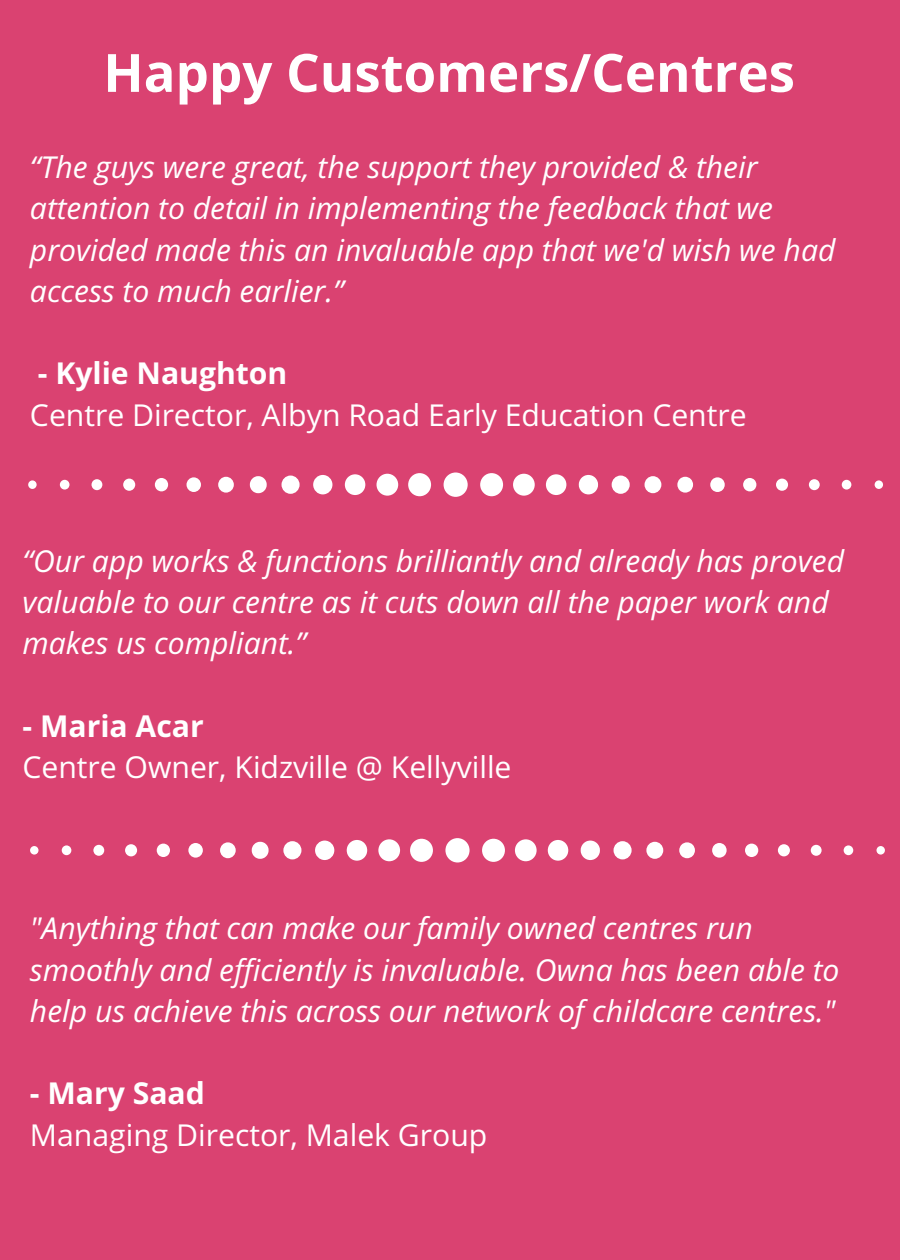
<style>
.page{position:relative;width:900px;height:1260px;background:#da4271}
.page>*{position:absolute;margin:0;border:0;box-sizing:border-box;transform-origin:0 0}
.t1{font:700 52.75px "Open Sans";color:#fff}
.t2{font:italic 30.25px/41.2px "Open Sans";color:#fff}
.t3{font:30.25px "Open Sans";color:#fff}
.t4{font:700 30.25px "Open Sans";color:#fff}
</style>
<div class="page">
<div style="left:444px;top:472px;width:24px;height:25px;background:#fff;border-radius:50%"></div>
<div style="left:480px;top:473px;width:23px;height:23px;background:#fff;border-radius:50%"></div>
<div style="left:513px;top:474px;width:22px;height:22px;background:#fff;border-radius:50%"></div>
<svg style="left:546px;top:474px;width:20px;height:21px"></svg>
<svg style="left:579px;top:475px;width:19px;height:19px"></svg>
<div style="left:612px;top:476px;width:18px;height:18px;background:#fff;border-radius:50%"></div>
<div style="left:645px;top:476px;width:16px;height:17px;background:#fff;border-radius:50%"></div>
<svg style="left:677px;top:477px;width:16px;height:16px"></svg>
<svg style="left:710px;top:477px;width:15px;height:15px"></svg>
<svg style="left:743px;top:478px;width:13px;height:13px"></svg>
<div style="left:776px;top:479px;width:12px;height:12px;background:#fff;border-radius:50%"></div>
<div style="left:809px;top:479px;width:11px;height:11px;background:#fff;border-radius:50%"></div>
<div style="left:842px;top:480px;width:9px;height:10px;background:#fff;border-radius:50%"></div>
<div style="left:875px;top:480px;width:8px;height:9px;background:#fff;border-radius:50%"></div>
<div style="left:408px;top:473px;width:23px;height:23px;background:#fff;border-radius:50%"></div>
<div style="left:377px;top:474px;width:21px;height:22px;background:#fff;border-radius:50%"></div>
<svg style="left:345px;top:474px;width:20px;height:21px"></svg>
<div style="left:313px;top:475px;width:19px;height:19px;background:#fff;border-radius:50%"></div>
<div style="left:282px;top:476px;width:18px;height:18px;background:#fff;border-radius:50%"></div>
<svg style="left:250px;top:476px;width:17px;height:17px"></svg>
<div style="left:218px;top:477px;width:16px;height:16px;background:#fff;border-radius:50%"></div>
<div style="left:187px;top:477px;width:14px;height:15px;background:#fff;border-radius:50%"></div>
<svg style="left:155px;top:478px;width:13px;height:13px"></svg>
<div style="left:123px;top:479px;width:12px;height:12px;background:#fff;border-radius:50%"></div>
<div style="left:92px;top:479px;width:10px;height:11px;background:#fff;border-radius:50%"></div>
<div style="left:60px;top:480px;width:10px;height:10px;background:#fff;border-radius:50%"></div>
<div style="left:28px;top:480px;width:9px;height:9px;background:#fff;border-radius:50%"></div>
<div style="left:445px;top:838px;width:25px;height:24px;background:#fff;border-radius:50%"></div>
<div style="left:482px;top:839px;width:23px;height:23px;background:#fff;border-radius:50%"></div>
<div style="left:515px;top:839px;width:22px;height:22px;background:#fff;border-radius:50%"></div>
<svg style="left:548px;top:840px;width:20px;height:21px"></svg>
<svg style="left:581px;top:841px;width:19px;height:19px"></svg>
<div style="left:614px;top:841px;width:18px;height:18px;background:#fff;border-radius:50%"></div>
<div style="left:646px;top:842px;width:17px;height:17px;background:#fff;border-radius:50%"></div>
<svg style="left:679px;top:842px;width:16px;height:16px"></svg>
<svg style="left:712px;top:843px;width:15px;height:15px"></svg>
<svg style="left:745px;top:844px;width:13px;height:13px"></svg>
<div style="left:778px;top:844px;width:12px;height:12px;background:#fff;border-radius:50%"></div>
<div style="left:811px;top:845px;width:11px;height:11px;background:#fff;border-radius:50%"></div>
<div style="left:844px;top:845px;width:9px;height:10px;background:#fff;border-radius:50%"></div>
<div style="left:876px;top:846px;width:9px;height:9px;background:#fff;border-radius:50%"></div>
<div style="left:410px;top:839px;width:23px;height:23px;background:#fff;border-radius:50%"></div>
<div style="left:378px;top:839px;width:22px;height:22px;background:#fff;border-radius:50%"></div>
<svg style="left:347px;top:840px;width:20px;height:21px"></svg>
<div style="left:315px;top:841px;width:19px;height:19px;background:#fff;border-radius:50%"></div>
<div style="left:283px;top:841px;width:18px;height:18px;background:#fff;border-radius:50%"></div>
<svg style="left:252px;top:842px;width:17px;height:17px"></svg>
<div style="left:220px;top:842px;width:16px;height:16px;background:#fff;border-radius:50%"></div>
<div style="left:188px;top:843px;width:15px;height:15px;background:#fff;border-radius:50%"></div>
<svg style="left:157px;top:844px;width:13px;height:13px"></svg>
<div style="left:125px;top:844px;width:12px;height:12px;background:#fff;border-radius:50%"></div>
<div style="left:93px;top:845px;width:11px;height:11px;background:#fff;border-radius:50%"></div>
<div style="left:62px;top:845px;width:9px;height:10px;background:#fff;border-radius:50%"></div>
<div style="left:30px;top:846px;width:9px;height:9px;background:#fff;border-radius:50%"></div>
<h1 class="t1" style="left:103px;top:36px;width:693px">Happy Customers/Centres</h1>
<p class="t2" style="left:30px;top:146px;width:807px">“The guys were great, the support they provided &amp; their attention to detail in implementing the feedback that we provided made this an invaluable app that we'd wish we had access to much earlier.”</p>
<p class="t4" style="left:38px;top:352px;width:251px">- Kylie Naughton</p>
<p class="t3" style="left:30px;top:393px;width:718px">Centre Director, Albyn Road Early Education Centre</p>
<p class="t2" style="left:22px;top:540px;width:823px">“Our app works &amp; functions brilliantly and already has proved valuable to our centre as it cuts down all the paper work and makes us compliant.”</p>
<p class="t4" style="left:22px;top:705px;width:183px">- Maria Acar</p>
<p class="t3" style="left:22px;top:746px;width:491px">Centre Owner, Kidzville @ Kellyville</p>
<p class="t2" style="left:30px;top:907px;width:811px">"Anything that can make our family owned centres run smoothly and efficiently is invaluable. Owna has been able to help us achieve this across our network of childcare centres."</p>
<p class="t4" style="left:30px;top:1072px;width:176px">- Mary Saad</p>
<p class="t3" style="left:30px;top:1113px;width:459px">Managing Director, Malek Group</p>
</div>
